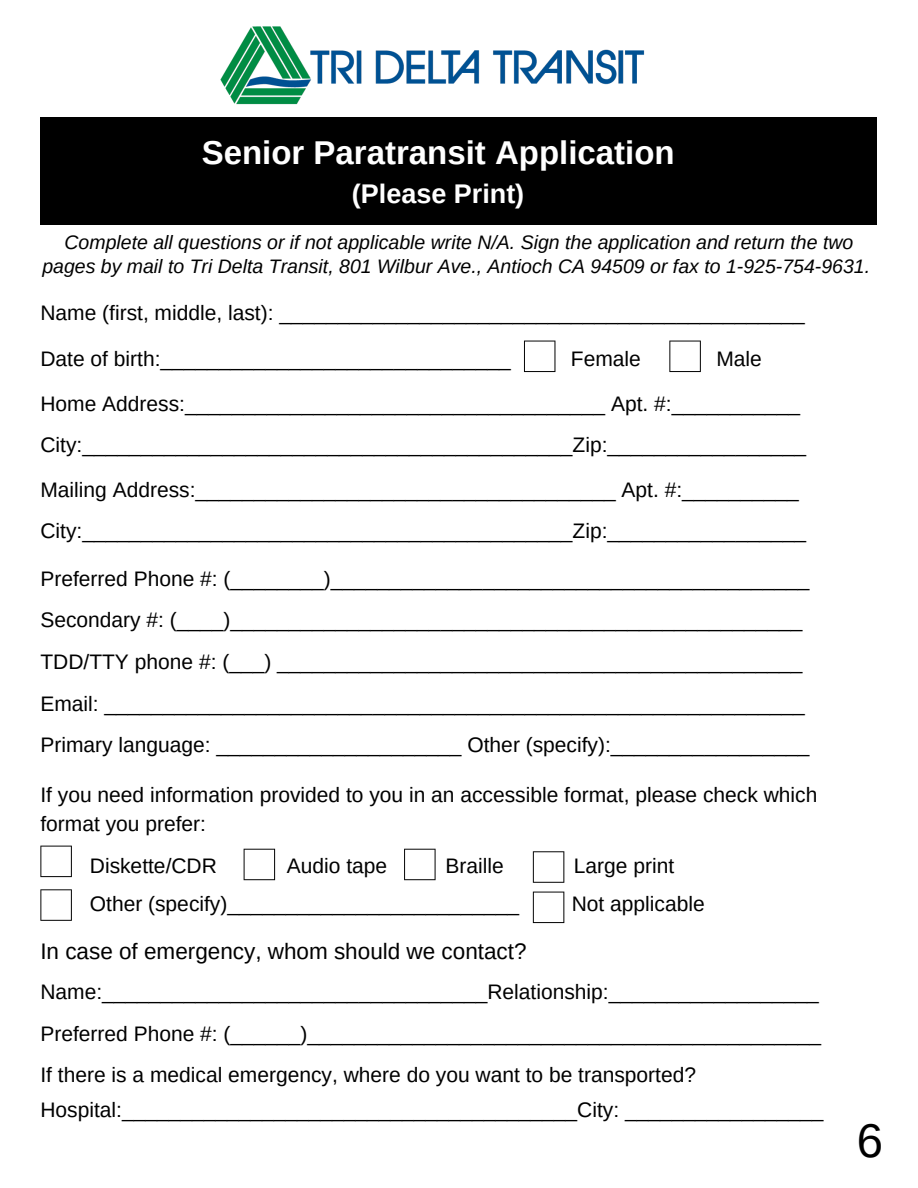
<style>
.page{position:relative;width:918px;height:1188px;background:#fff}
.page>*{position:absolute;margin:0;border:0;box-sizing:border-box;transform-origin:0 0}
.t1{font:47.25px "Arimo";color:#000}
.t2{font:700 33px "Arimo";color:#fff}
.t3{font:700 27px "Arimo";color:#fff}
.t4{font:22.5px "Arimo";color:#000}
.t5{font:21px/41.7px "Arimo";color:#000}
.t6{font:italic 19.5px/23.7px "Arimo";color:#000;text-align:center}
</style>
<div class="page">
<img style="left:220px;top:26px;width:425px;height:79px">
<div style="left:40px;top:117px;width:837px;height:108px;background:#000"></div>
<svg style="left:40px;top:889px;width:32px;height:32px"></svg>
<svg style="left:533px;top:892px;width:31px;height:31px"></svg>
<svg style="left:404px;top:849px;width:32px;height:31px"></svg>
<svg style="left:244px;top:849px;width:31px;height:31px"></svg>
<svg style="left:40px;top:846px;width:32px;height:31px"></svg>
<svg style="left:533px;top:851px;width:31px;height:32px"></svg>
<svg style="left:524px;top:341px;width:31px;height:31px"></svg>
<svg style="left:669px;top:341px;width:32px;height:31px"></svg>
<h2 class="t2" style="left:202px;top:134px;width:474px">Senior Paratransit Application</h2>
<p class="t3" style="left:352px;top:179px;width:174px">(Please Print)</p>
<p class="t6" style="left:42px;top:231px;width:829px">Complete all questions or if not applicable write N/A. Sign the application and return the two pages by mail to Tri Delta Transit, 801 Wilbur Ave., Antioch CA 94509 or fax to 1-925-754-9631.</p>
<p class="t5" style="left:40px;top:292px;width:766px">Name (first, middle, last): _____________________________________________</p>
<p class="t5" style="left:40px;top:338px;width:472px">Date of birth:______________________________</p>
<p class="t5" style="left:571px;top:338px;width:71px">Female</p>
<p class="t5" style="left:716px;top:338px;width:47px">Male</p>
<p class="t5" style="left:40px;top:383px;width:767px">Home Address:____________________________________ Apt. #:___________<br>City:__________________________________________Zip:_________________</p>
<p class="t5" style="left:40px;top:468px;width:767px">Mailing Address:____________________________________ Apt. #:__________<br>City:__________________________________________Zip:_________________</p>
<p class="t5" style="left:40px;top:558px;width:771px">Preferred Phone #: (________)_________________________________________ Secondary #: (____)_________________________________________________ TDD/TTY phone #: (___) _____________________________________________ Email: ____________________________________________________________</p>
<p class="t5" style="left:40px;top:724px;width:771px">Primary language: _____________________ Other (specify):_________________</p>
<p class="t5" style="left:40px;top:780px;width:778px;line-height:29.2px">If you need information provided to you in an accessible format, please check which format you prefer:</p>
<p class="t5" style="left:90px;top:845px;width:129px">Diskette/CDR</p>
<p class="t5" style="left:287px;top:845px;width:102px">Audio tape</p>
<p class="t5" style="left:446px;top:845px;width:60px">Braille</p>
<p class="t5" style="left:574px;top:845px;width:102px">Large print</p>
<p class="t5" style="left:90px;top:883px;width:431px">Other (specify)_________________________</p>
<p class="t5" style="left:572px;top:883px;width:135px">Not applicable</p>
<p class="t4" style="left:40px;top:939px;width:488px">In case of emergency, whom should we contact?</p>
<p class="t5" style="left:40px;top:971px;width:782px;text-align:justify">Name:_________________________________Relationship:__________________ Preferred Phone #: (______)____________________________________________ If there is a medical emergency, where do you want to be transported?</p>
<p class="t5" style="left:40px;top:1089px;width:785px">Hospital:_______________________________________City: _________________</p>
<h1 class="t1" style="left:857px;top:1114px;width:28px">6</h1>
</div>
